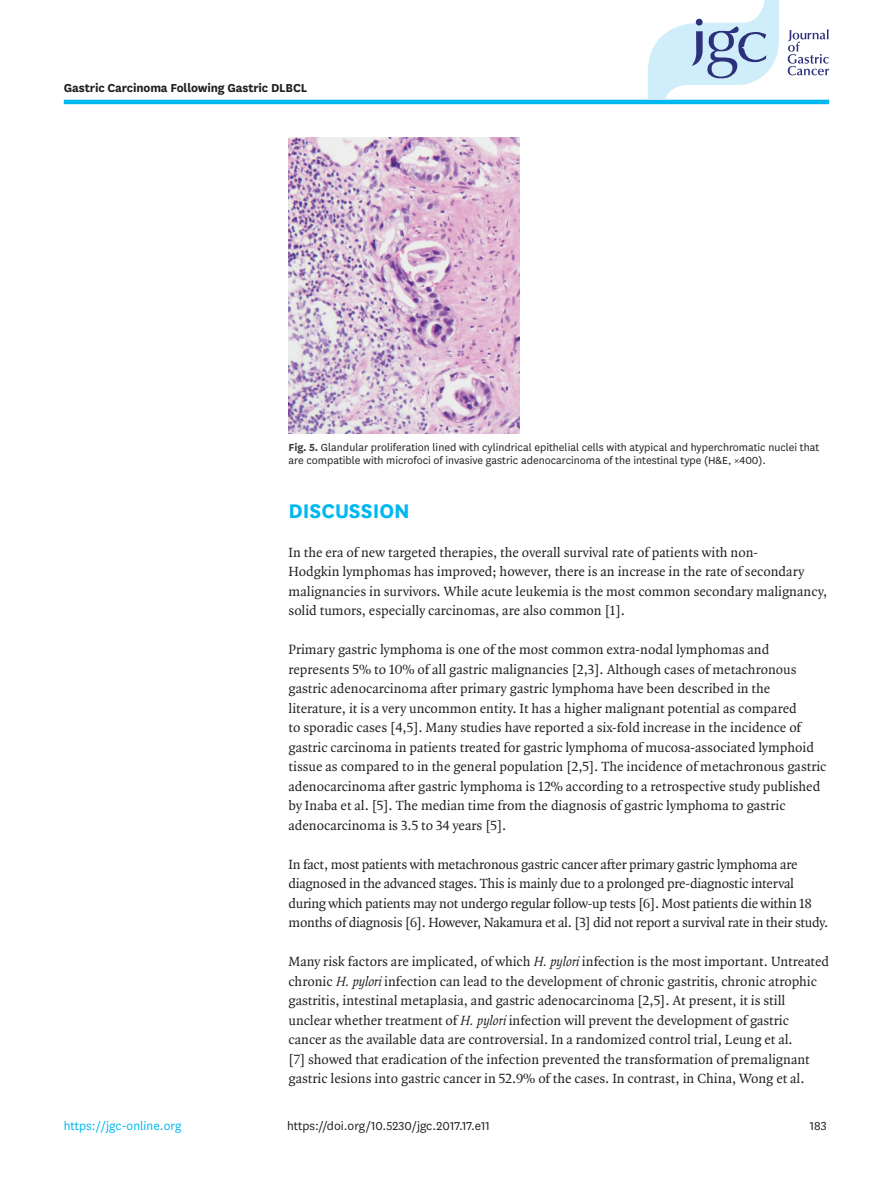
<style>
.page{position:relative;width:893px;height:1191px;background:#fff}
.page>*{position:absolute;margin:0;border:0;box-sizing:border-box;transform-origin:0 0}
.body_title1{font:700 23.1px "National";color:#00b8f0}
.body_p{font:14.25px/19.5px "Quadraat OT";color:#231f20}
.body_p_first{font:14.25px/19.5px "Quadraat OT";color:#231f20}
.doi_running_footer{font:13.5px "National";color:#231f20}
.alt-title-type{font:700 13.5px "National";letter-spacing:-.01em;color:#231f20}
.t1{font:13.5px "National";color:#00b8f0}
.fig_caption{font:12px/13.5px "National";color:#231f20}
.s1{font-weight:700;color:#3e3e3f}
.s2{font-style:italic}
</style>
<div class="page">
<hr style="left:64px;top:100px;width:765px;height:4px;background:#00b8f0">
<svg style="left:648px;top:0;width:131px;height:100px"></svg>
<svg style="left:788px;top:29px;width:41px;height:46px"></svg>
<img style="left:289px;top:137px;width:230px;height:296px">
<p class="alt-title-type" style="left:64px;top:78px;width:245px">Gastric Carcinoma Following Gastric DLBCL</p>
<p class="fig_caption" style="left:289px;top:440px;width:532px"><span class="s1">Fig. 5.</span> Glandular proliferation lined with cylindrical epithelial cells with atypical and hyperchromatic nuclei that are compatible with microfoci of invasive gastric adenocarcinoma of the intestinal type (H&amp;E, ×400).</p>
<p class="body_title1" style="left:289px;top:494px;width:123px">DISCUSSION</p>
<p class="body_p_first" style="left:289px;top:542px;width:540px">In the era of new targeted therapies, the overall survival rate of patients with non-<br>Hodgkin lymphomas has improved; however, there is an increase in the rate of secondary malignancies in survivors. While acute leukemia is the most common secondary malignancy, solid tumors, especially carcinomas, are also common [1].</p>
<p class="body_p" style="left:289px;top:640px;width:539px">Primary gastric lymphoma is one of the most common extra-nodal lymphomas and represents 5% to 10% of all gastric malignancies [2,3]. Although cases of metachronous gastric adenocarcinoma after primary gastric lymphoma have been described in the literature, it is a very uncommon entity. It has a higher malignant potential as compared<br>to sporadic cases [4,5]. Many studies have reported a six-fold increase in the incidence of gastric carcinoma in patients treated for gastric lymphoma of mucosa-associated lymphoid tissue as compared to in the general population [2,5]. The incidence of metachronous gastric adenocarcinoma after gastric lymphoma is 12% according to a retrospective study published by Inaba et al. [5]. The median time from the diagnosis of gastric lymphoma to gastric adenocarcinoma is 3.5 to 34 years [5].</p>
<p class="body_p" style="left:289px;top:854px;width:541px">In fact, most patients with metachronous gastric cancer after primary gastric lymphoma are diagnosed in the advanced stages. This is mainly due to a prolonged pre-diagnostic interval during which patients may not undergo regular follow-up tests [6]. Most patients die within 18 months of diagnosis [6]. However, Nakamura et al. [3] did not report a survival rate in their study.</p>
<p class="body_p" style="left:289px;top:952px;width:542px">Many risk factors are implicated, of which <span class="s2">H.pylori</span>infection is the most important. Untreated chronic <span class="s2">H.pylori</span>infection can lead to the development of chronic gastritis, chronic atrophic gastritis, intestinal metaplasia, and gastric adenocarcinoma [2,5]. At present, it is still unclear whether treatment of <span class="s2">H.pylori</span>infection will prevent the development of gastric cancer as the available data are controversial. In a randomized control trial, Leung et al.<br>[7] showed that eradication of the infection prevented the transformation of premalignant gastric lesions into gastric cancer in 52.9% of the cases. In contrast, in China, Wong et al.</p>
<p class="t1" style="left:64px;top:1117px;width:119px">https://jgc-online.org</p>
<p class="doi_running_footer" style="left:287px;top:1116px;width:204px">https://doi.org/10.5230/jgc.2017.17.e11</p>
<p class="doi_running_footer" style="left:810px;top:1116px;width:18px">183</p>
</div>
